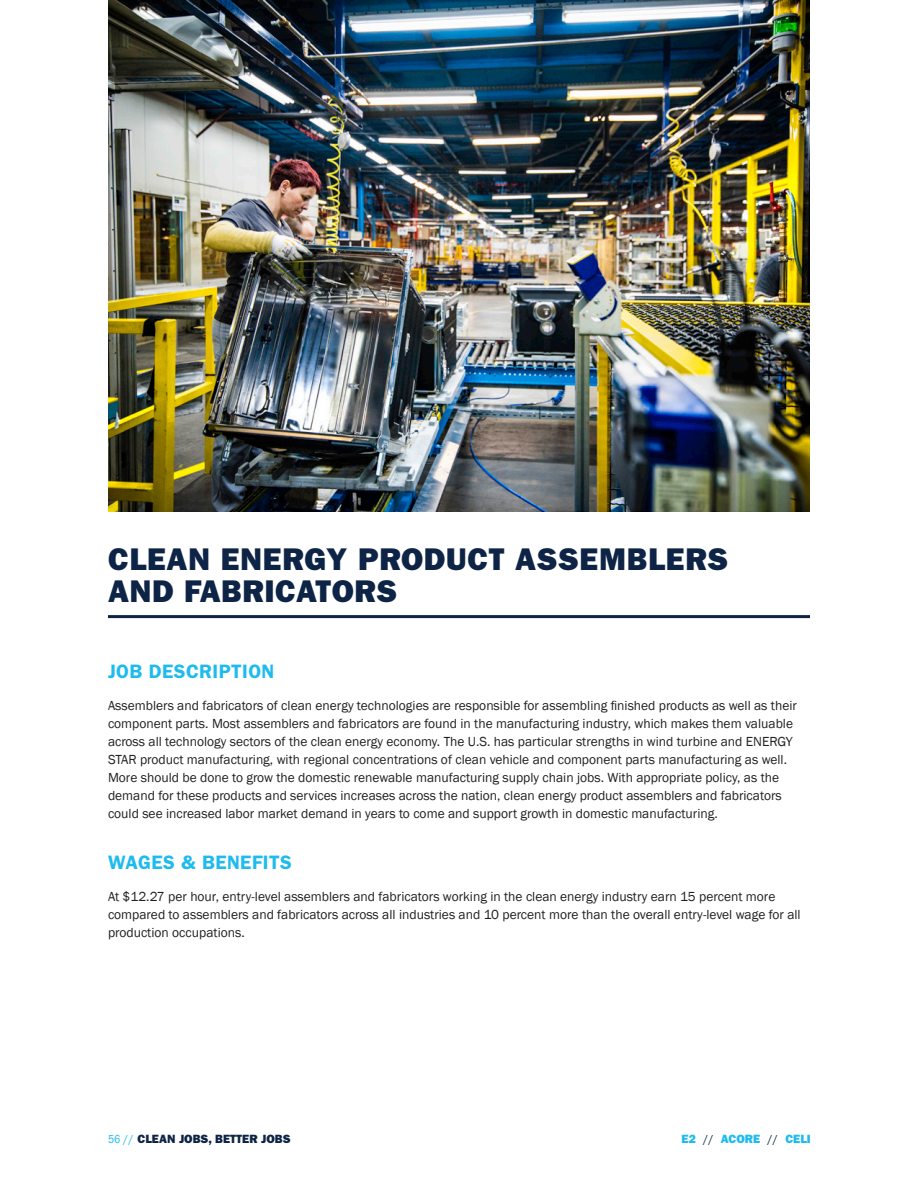
<style>
.page{position:relative;width:918px;height:1188px;background:#fff}
.page>*{position:absolute;margin:0;border:0;box-sizing:border-box;transform-origin:0 0}
.t1{font:800 31.5px/31.5px "Franklin Gothic";letter-spacing:.02em;color:#0e2446}
.t2{font:600 19.5px "Franklin Gothic";letter-spacing:.02em;color:#1fbbee}
.t3{font:13.5px/18px "Franklin Gothic";color:#231f20}
.t4{font:800 12px "Franklin Gothic";color:#0e2446}
.t5{font:800 12px "Franklin Gothic";color:#1fbbee}
.s1{font-weight:400;font-stretch:condensed;color:#1fbbee}
.s2{font-weight:400;font-stretch:condensed;color:#0e2446}
</style>
<div class="page">
<hr style="left:108px;top:615px;width:702px;height:3px;background:#0e2446">
<img style="left:108px;top:0;width:702px;height:512px">
<h1 class="t1" style="left:108px;top:544px;width:622px">CLEAN ENERGY PRODUCT ASSEMBLERS<br>AND FABRICATORS</h1>
<h2 class="t2" style="left:108px;top:660px;width:168px">JOB DESCRIPTION</h2>
<p class="t3" style="left:108px;top:696px;width:690px">Assemblers and fabricators of clean energy technologies are responsible for assembling finished products as well as their component parts. Most assemblers and fabricators are found in the manufacturing industry, which makes them valuable across all technology sectors of the clean energy economy. The U.S. has particular strengths in wind turbine and ENERGY STAR product manufacturing, with regional concentrations of clean vehicle and component parts manufacturing as well.<br>More should be done to grow the domestic renewable manufacturing supply chain jobs. With appropriate policy, as the demand for these products and services increases across the nation, clean energy product assemblers and fabricators could see increased labor market demand in years to come and support growth in domestic manufacturing.</p>
<h2 class="t2" style="left:108px;top:851px;width:185px">WAGES &amp; BENEFITS</h2>
<p class="t3" style="left:108px;top:888px;width:694px">At $12.27 per hour, entry-level assemblers and fabricators working in the clean energy industry earn 15 percent more compared to assemblers and fabricators across all industries and 10 percent more than the overall entry-level wage for all production occupations.</p>
<p class="t4" style="left:108px;top:1132px;width:184px"><span class="s1">56 //</span> CLEAN JOBS, BETTER JOBS</p>
<p class="t5" style="left:681px;top:1132px;width:131px">E2 <span class="s2">//</span> ACORE <span class="s2">//</span> CELI</p>
</div>
